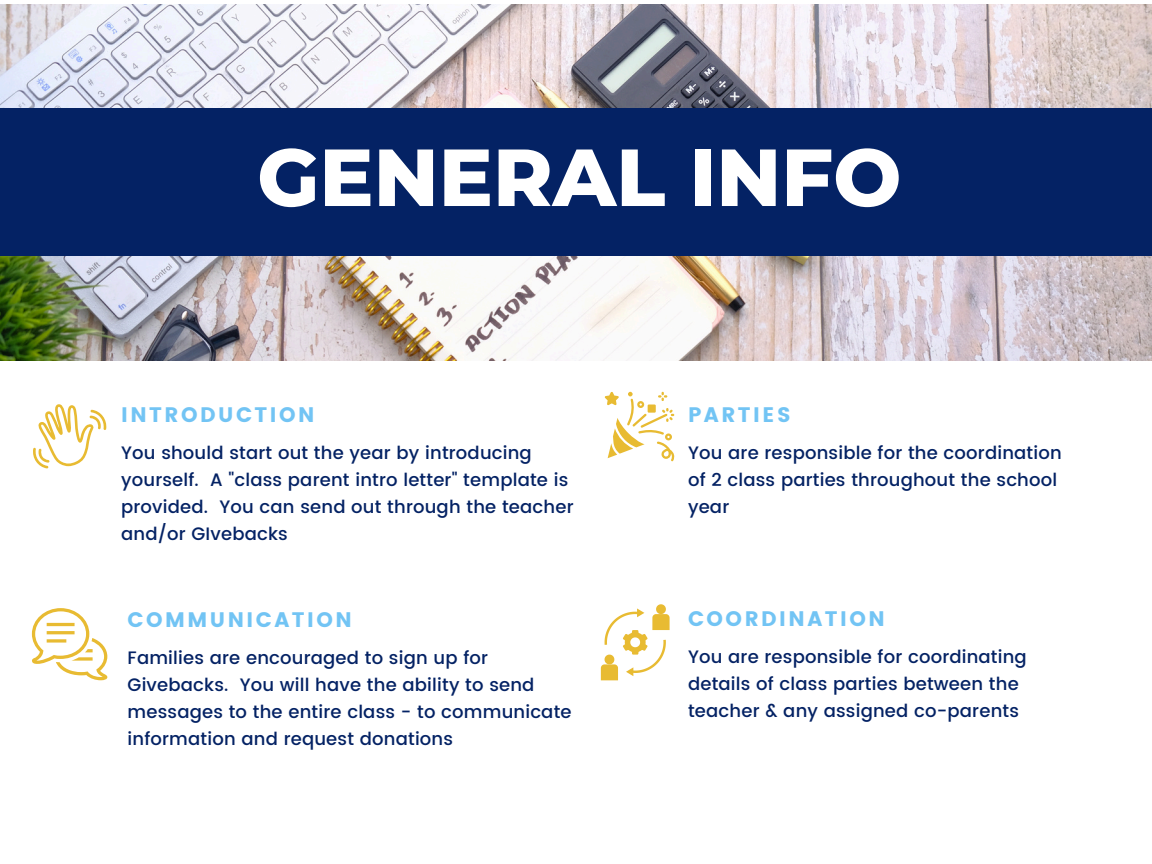
<style>
.page{position:relative;width:1152px;height:864px;background:#fff}
.page>*{position:absolute;margin:0;border:0;box-sizing:border-box;transform-origin:0 0}
.t1{font:800 80.7px "Montserrat";color:#fff}
.t2{font:21px "Poppins";letter-spacing:.12em;color:#72c4f4}
.t3{font:500 18px/27px "Poppins";letter-spacing:.01em;color:#042264}
</style>
<div class="page">
<img style="left:0;top:4px;width:1152px;height:357px">
<div style="left:0;top:109px;width:1152px;height:147px;background:#042264"></div>
<svg style="left:33px;top:404px;width:74px;height:64px"></svg>
<svg style="left:32px;top:608px;width:75px;height:72px"></svg>
<svg style="left:605px;top:392px;width:69px;height:69px"></svg>
<svg style="left:601px;top:604px;width:68px;height:76px"></svg>
<h1 class="t1" style="left:257px;top:128px;width:646px">GENERAL INFO</h1>
<p class="t2" style="left:121px;top:402px;width:195px">INTRODUCTION</p>
<h2 class="t3" style="left:121px;top:439px;width:454px">You should start out the year by introducing yourself. A "class parent intro letter" template is provided. You can send out through the teacher and/or GIvebacks</h2>
<p class="t2" style="left:128px;top:608px;width:226px">COMMUNICATION</p>
<p class="t3" style="left:128px;top:645px;width:446px">Families are encouraged to sign up for Givebacks. You will have the ability to send messages to the entire class - to communicate information and request donations</p>
<h2 class="t2" style="left:688px;top:402px;width:104px">PARTIES</h2>
<p class="t3" style="left:688px;top:439px;width:375px">You are responsible for the coordination of 2 class parties throughout the school year</p>
<p class="t2" style="left:688px;top:607px;width:198px">COORDINATION</p>
<h2 class="t3" style="left:688px;top:644px;width:340px">You are responsible for coordinating details of class parties between the teacher &amp; any assigned co-parents</h2>
</div>
